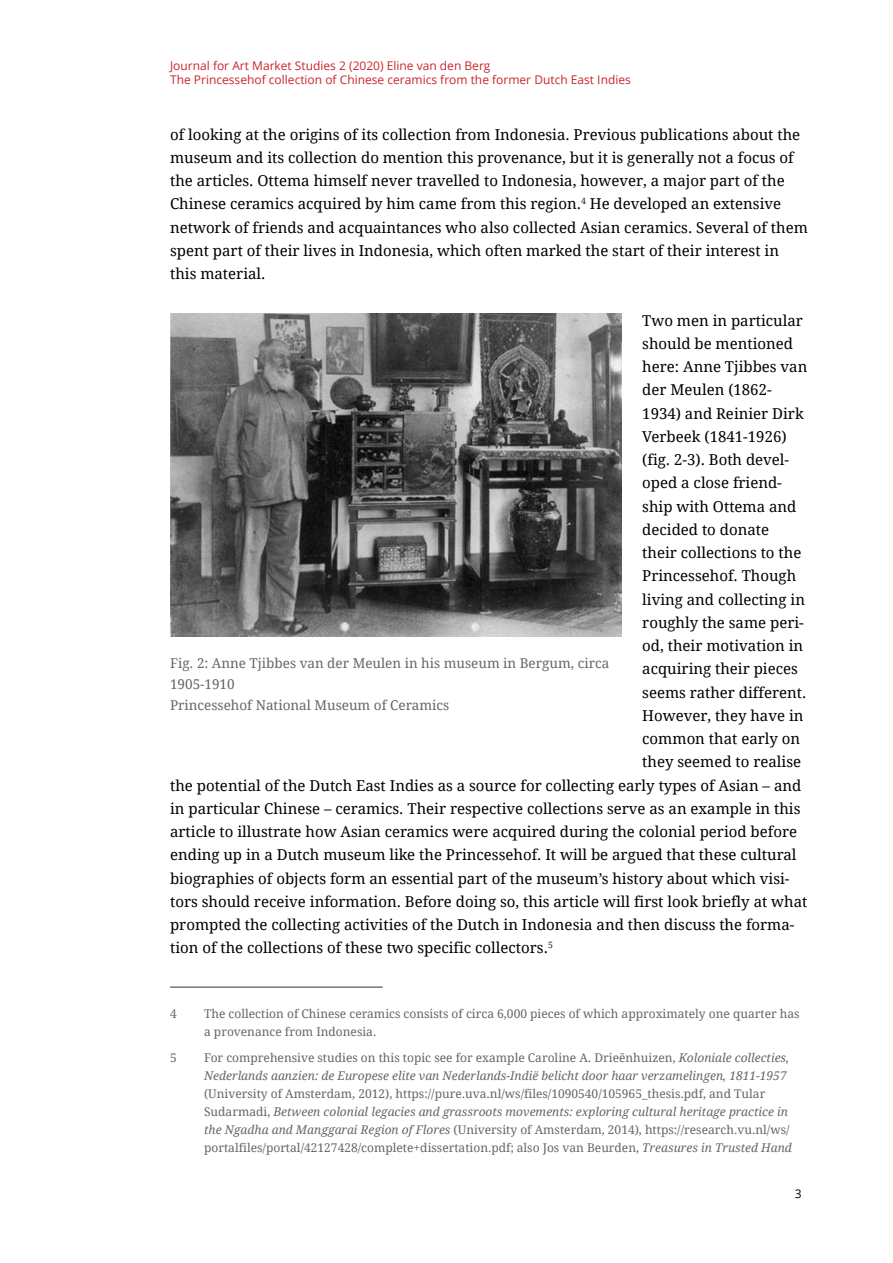
<style>
.page{position:relative;width:893px;height:1263px;background:#fff}
.page>*{position:absolute;margin:0;border:0;box-sizing:border-box;transform-origin:0 0}
.fkm-standard-absatz{font:15px/23.2px "Droid Serif";color:#000}
.t1{font:13.5px/21px "Droid Serif";color:#666}
.fkm-fussnoten{font:12px/18px "Droid Serif";color:#666}
.t2{font:12px/14.4px "Open Sans";color:#ca252c}
.t3{font:12px "Open Sans";color:#000}
.s1{font-style:italic}
</style>
<div class="page">
<hr style="left:170px;top:986px;width:213px;height:2px;background:#777">
<img style="left:170px;top:313px;width:451px;height:323px">
<p class="t2" style="left:170px;top:58px;width:462px">Journal for Art Market Studies 2 (2020) Eline van den Berg<br>The Princessehof collection of Chinese ceramics from the former Dutch East Indies</p>
<p class="fkm-standard-absatz" style="left:170px;top:123px;width:639px">of looking at the origins of its collection from Indonesia. Previous publications about the museum and its collection do mention this provenance, but it is generally not a focus of the articles. Ottema himself never travelled to Indonesia, however, a major part of the Chinese ceramics acquired by him came from this region.<sup>4</sup> He developed an extensive network of friends and acquaintances who also collected Asian ceramics. Several of them spent part of their lives in Indonesia, which often marked the start of their interest in this material.</p>
<p class="fkm-standard-absatz" style="left:642px;top:309px;width:162px">Two men in particular</p>
<p class="fkm-standard-absatz" style="left:642px;top:332px;width:152px">should be mentioned</p>
<p class="fkm-standard-absatz" style="left:642px;top:355px;width:167px">here: Anne Tjibbes van</p>
<p class="fkm-standard-absatz" style="left:642px;top:378px;width:131px">der Meulen (1862-</p>
<p class="fkm-standard-absatz" style="left:642px;top:402px;width:163px">1934) and Reinier Dirk</p>
<p class="fkm-standard-absatz" style="left:642px;top:425px;width:146px">Verbeek (1841-1926)</p>
<p class="fkm-standard-absatz" style="left:642px;top:448px;width:149px">(fig. 2-3). Both devel-</p>
<p class="fkm-standard-absatz" style="left:642px;top:471px;width:141px">oped a close friend-</p>
<p class="fkm-standard-absatz" style="left:642px;top:495px;width:156px">ship with Ottema and</p>
<p class="fkm-standard-absatz" style="left:642px;top:518px;width:128px">decided to donate</p>
<p class="fkm-standard-absatz" style="left:642px;top:541px;width:161px">their collections to the</p>
<p class="fkm-standard-absatz" style="left:642px;top:564px;width:155px">Princessehof. Though</p>
<p class="fkm-standard-absatz" style="left:642px;top:588px;width:164px">living and collecting in</p>
<p class="fkm-standard-absatz" style="left:642px;top:611px;width:163px">roughly the same peri-</p>
<p class="fkm-standard-absatz" style="left:642px;top:634px;width:162px">od, their motivation in</p>
<p class="fkm-standard-absatz" style="left:642px;top:657px;width:157px">acquiring their pieces</p>
<p class="fkm-standard-absatz" style="left:642px;top:681px;width:166px">seems rather different.</p>
<p class="fkm-standard-absatz" style="left:642px;top:704px;width:163px">However, they have in</p>
<p class="fkm-standard-absatz" style="left:642px;top:727px;width:159px">common that early on</p>
<p class="fkm-standard-absatz" style="left:642px;top:750px;width:160px">they seemed to realise</p>
<p class="fkm-standard-absatz" style="left:170px;top:774px;width:633px">the potential of the Dutch East Indies as a source for collecting early types of Asian – and</p>
<p class="fkm-standard-absatz" style="left:170px;top:797px;width:632px">in particular Chinese – ceramics. Their respective collections serve as an example in this</p>
<p class="fkm-standard-absatz" style="left:170px;top:820px;width:628px">article to illustrate how Asian ceramics were acquired during the colonial period before</p>
<p class="fkm-standard-absatz" style="left:170px;top:843px;width:628px">ending up in a Dutch museum like the Princessehof. It will be argued that these cultural</p>
<p class="fkm-standard-absatz" style="left:170px;top:867px;width:621px">biographies of objects form an essential part of the museum’s history about which visi-</p>
<p class="fkm-standard-absatz" style="left:170px;top:890px;width:639px">tors should receive information. Before doing so, this article will first look briefly at what</p>
<p class="fkm-standard-absatz" style="left:170px;top:913px;width:626px">prompted the collecting activities of the Dutch in Indonesia and then discuss the forma-</p>
<p class="fkm-standard-absatz" style="left:170px;top:936px;width:384px">tion of the collections of these two specific collectors.<sup>5</sup></p>
<p class="t1" style="left:170px;top:653px;width:441px">Fig. 2: Anne Tjibbes van der Meulen in his museum in Bergum, circa<br>1905-1910<br>Princessehof National Museum of Ceramics</p>
<p class="fkm-fussnoten" style="left:170px;top:1005px;width:8px">4</p>
<p class="fkm-fussnoten" style="left:204px;top:1005px;width:597px">The collection of Chinese ceramics consists of circa 6,000 pieces of which approximately one quarter has a provenance from Indonesia.</p>
<p class="fkm-fussnoten" style="left:170px;top:1049px;width:8px">5</p>
<p class="fkm-fussnoten" style="left:204px;top:1049px;width:589px">For comprehensive studies on this topic see for example Caroline A. Drieënhuizen, <span class="s1">Koloniale collecties, Nederlands aanzien: de Europese elite van Nederlands-Indië belicht door haar verzamelingen, 1811-1957 </span>(University of Amsterdam, 2012), https://pure.uva.nl/ws/files/1090540/105965_thesis.pdf, and Tular Sudarmadi, <span class="s1">Between colonial legacies and grassroots movements: exploring cultural heritage practice in the Ngadha and Manggarai Region of Flores</span> (University of Amsterdam, 2014), https://research.vu.nl/ws/ portalfiles/portal/42127428/complete+dissertation.pdf; also Jos van Beurden, <span class="s1">Treasures in Trusted Hand</span></p>
<p class="t3" style="left:795px;top:1185px;width:8px">3</p>
</div>
